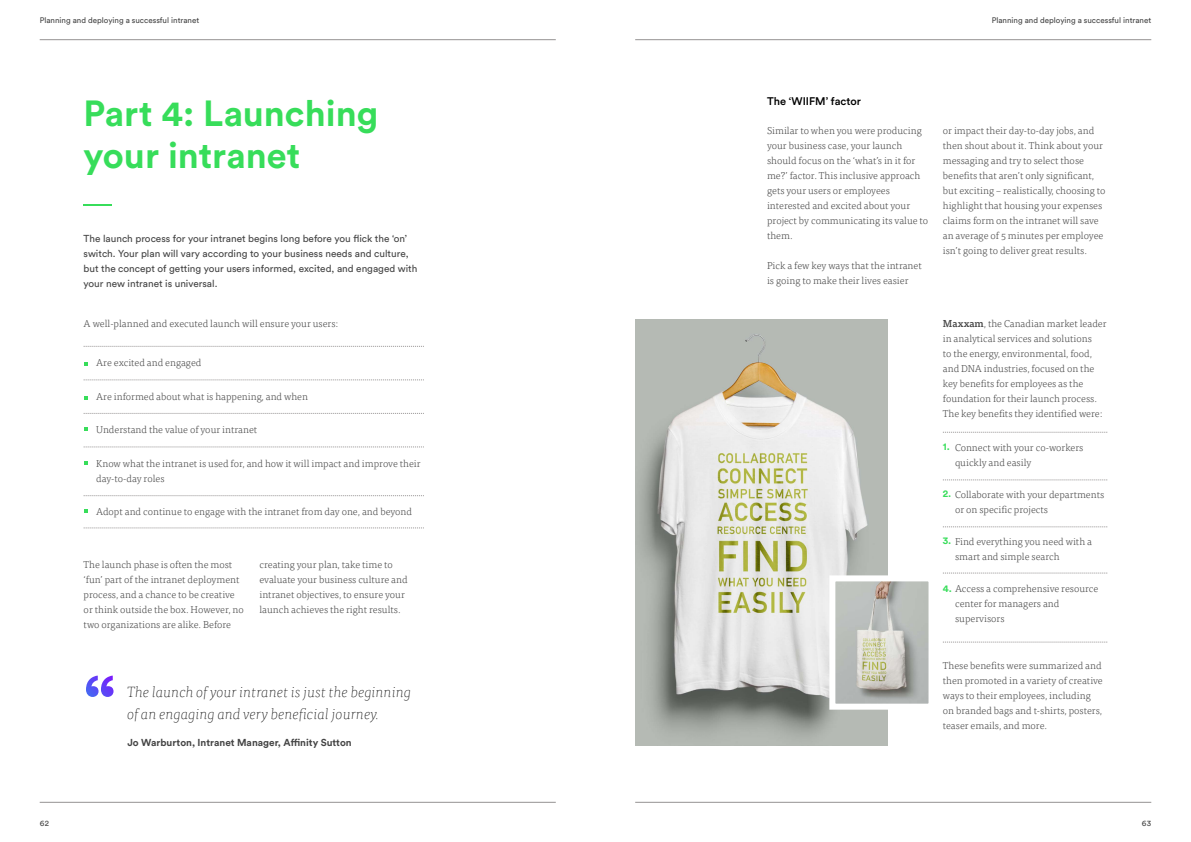
<style>
.page{position:relative;width:1191px;height:842px;background:#fff}
.page>*{position:absolute;margin:0;border:0;box-sizing:border-box;transform-origin:0 0}
.t1{font:700 76px "Circular Std";color:#fff}
.t2{font:700 36px/42px "Circular Std";color:#37dd5a}
.t3{font:italic 100 15px "Tisa OT";color:#000}
.t4{font:500 11px "Circular Std";color:#000}
.t5{font:300 10px/15px "Tisa OT";color:#444}
.t6{font:10px/15px "Circular Std";color:#444}
.t7{font:700 10px "Circular Std";color:#444}
.t8{font:700 10px "Circular Std";color:#37dd5a}
.t9{font:8px "Circular Std";color:#444}
.s1{font-weight:500}
.s2{font-family:"Circular Std";font-weight:700;color:#37dd5a}
</style>
<div class="page">
<hr style="left:40px;top:40px;width:516px;height:1px;background:#959292">
<hr style="left:40px;top:802px;width:516px;height:1px;background:#959292">
<hr style="left:635px;top:40px;width:516px;height:1px;background:#959292">
<hr style="left:635px;top:802px;width:516px;height:1px;background:#959292">
<img style="left:635px;top:320px;width:252px;height:426px">
<img style="left:836px;top:582px;width:91px;height:121px">
<div style="left:829px;top:575px;width:105px;height:135px;border:6px solid #fff"></div>
<hr style="left:84px;top:204px;width:28px;height:2px;background:#37dd5a">
<svg style="left:84px;top:362px;width:4px;height:3px"></svg>
<svg style="left:84px;top:427px;width:4px;height:4px"></svg>
<svg style="left:84px;top:396px;width:4px;height:3px"></svg>
<svg style="left:84px;top:461px;width:4px;height:4px"></svg>
<svg style="left:84px;top:509px;width:4px;height:4px"></svg>
<svg style="left:84px;top:346px;width:340px;height:1px"></svg>
<svg style="left:84px;top:380px;width:340px;height:1px"></svg>
<svg style="left:943px;top:432px;width:164px;height:1px"></svg>
<svg style="left:943px;top:480px;width:164px;height:1px"></svg>
<svg style="left:943px;top:527px;width:164px;height:1px"></svg>
<svg style="left:943px;top:573px;width:164px;height:1px"></svg>
<svg style="left:943px;top:642px;width:164px;height:1px"></svg>
<svg style="left:84px;top:413px;width:340px;height:1px"></svg>
<svg style="left:84px;top:447px;width:340px;height:1px"></svg>
<svg style="left:84px;top:495px;width:340px;height:1px"></svg>
<svg style="left:84px;top:528px;width:340px;height:1px"></svg>
<p class="t9" style="left:40px;top:16px;width:161px">Planning and deploying a successful intranet</p>
<p class="t9" style="left:991px;top:16px;width:161px">Planning and deploying a successful intranet</p>
<h2 class="t2" style="left:84px;top:91px;width:296px">Part 4: Launching your intranet</h2>
<p class="t6" style="left:84px;top:231px;width:335px">The launch process for your intranet begins long before you flick the ‘on’ switch. Your plan will vary according to your business needs and culture, but the concept of getting your users informed, excited, and engaged with your new intranet is universal.</p>
<p class="t5" style="left:84px;top:316px;width:256px">A well-planned and executed launch will ensure your users:</p>
<p class="t5" style="left:96px;top:355px;width:107px">Are excited and engaged</p>
<p class="t5" style="left:96px;top:389px;width:213px">Are informed about what is happening, and when</p>
<p class="t5" style="left:96px;top:422px;width:162px">Understand the value of your intranet</p>
<p class="t5" style="left:96px;top:456px;width:326px">Know what the intranet is used for, and how it will impact and improve their day-to-day roles</p>
<p class="t5" style="left:96px;top:504px;width:317px">Adopt and continue to engage with the intranet from day one, and beyond</p>
<p class="t5" style="left:84px;top:558px;width:162px">The launch phase is often the most ‘fun’ part of the intranet deployment process, and a chance to be creative or think outside the box. However, no two organizations are alike. Before</p>
<p class="t5" style="left:259px;top:558px;width:150px">creating your plan, take time to evaluate your business culture and intranet objectives, to ensure your launch achieves the right results.</p>
<h1 class="t1" style="left:83px;top:654px;width:34px">“</h1>
<h3 class="t3" style="left:127px;top:683px;width:285px">The launch of your intranet is just the beginning</h3>
<h3 class="t3" style="left:127px;top:705px;width:253px">of an engaging and very beneficial journey.</h3>
<p class="t7" style="left:127px;top:736px;width:226px">Jo Warburton, Intranet Manager, Affinity Sutton</p>
<p class="t4" style="left:767px;top:95px;width:95px">The ‘WIIFM’ factor</p>
<p class="t5" style="left:767px;top:123px;width:163px">Similar to when you were producing your business case, your launch should focus on the ‘what’s in it for me?’ factor. This inclusive approach gets your users or employees interested and excited about your project by communicating its value to them.</p>
<p class="t5" style="left:767px;top:258px;width:156px">Pick a few key ways that the intranet is going to make their lives easier</p>
<p class="t5" style="left:943px;top:123px;width:164px">or impact their day-to-day jobs, and then shout about it. Think about your messaging and try to select those benefits that aren’t only significant, but exciting – realistically, choosing to highlight that housing your expenses claims form on the intranet will save an average of 5 minutes per employee isn’t going to deliver great results.</p>
<p class="t5" style="left:943px;top:316px;width:165px"><span class="s1">Maxxam</span>, the Canadian market leader in analytical services and solutions<br>to the energy, environmental, food, and DNA industries, focused on the key benefits for employees as the foundation for their launch process.<br>The key benefits they identified were:</p>
<p class="t5" style="left:955px;top:440px;width:130px">Connect with your co-workers quickly and easily</p>
<p class="t5" style="left:955px;top:487px;width:151px;text-indent:-12px"><span class="s2">2.</span> Collaborate with your departments or on specific projects</p>
<p class="t5" style="left:955px;top:534px;width:138px;text-indent:-12px"><span class="s2">3.</span> Find everything you need with a smart and simple search</p>
<p class="t5" style="left:955px;top:581px;width:145px;text-indent:-12px"><span class="s2">4.</span> Access a comprehensive resource center for managers and supervisors</p>
<p class="t5" style="left:943px;top:659px;width:161px">These benefits were summarized and then promoted in a variety of creative ways to their employees, including on branded bags and t-shirts, posters, teaser emails, and more.</p>
<p class="t8" style="left:943px;top:440px;width:8px">1.</p>
<p class="t9" style="left:40px;top:818px;width:11px">62</p>
<p class="t9" style="left:1141px;top:818px;width:11px">63</p>
</div>
